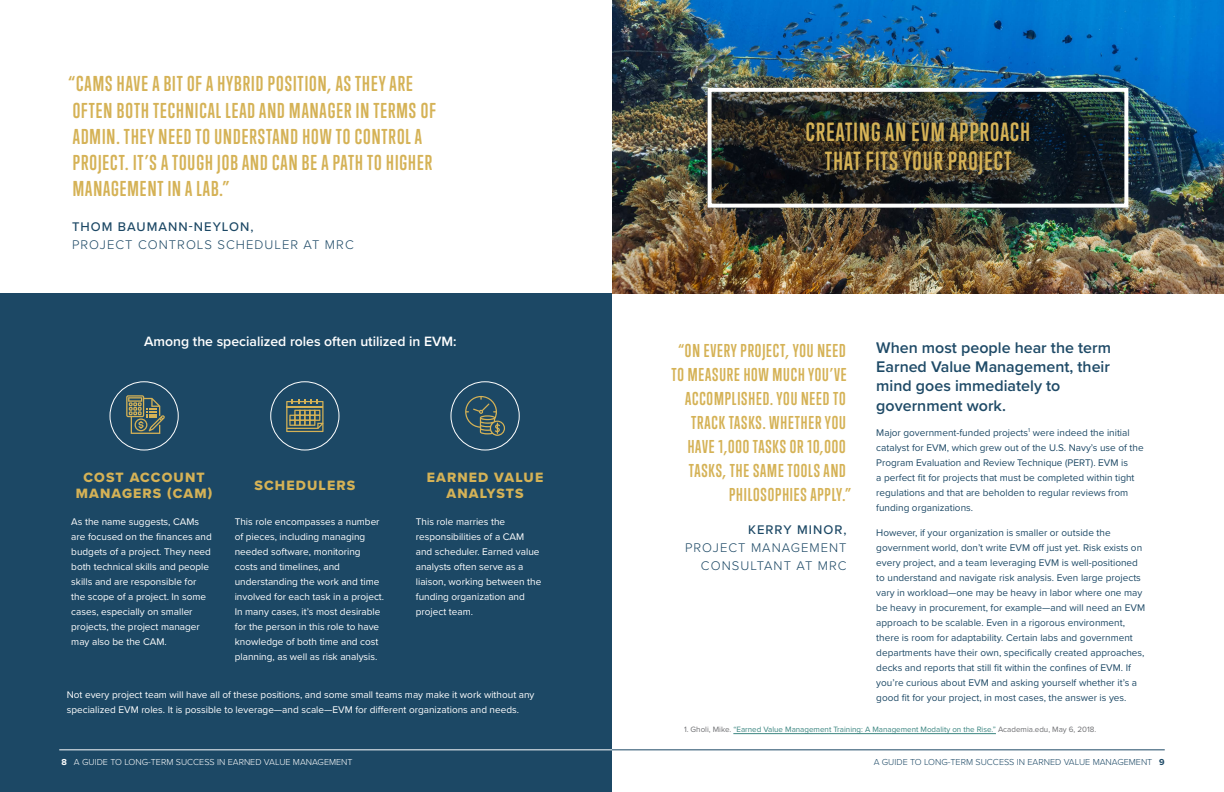
<style>
.page{position:relative;width:1224px;height:792px;background:#fff}
.page>*{position:absolute;margin:0;border:0;box-sizing:border-box;transform-origin:0 0}
.t1{font:700 24px/29px "Trump Soft Pro";letter-spacing:.05em;color:#d5b256;text-align:center}
.t2{font:700 19.7px/26.2px "Trump Soft Pro";letter-spacing:.05em;color:#d5b256}
.t3{font:700 17px "Trump Soft Pro";letter-spacing:.05em;color:#d5b256}
.t4{font:600 16px/19.2px "Proxima Nova";color:#1c4865}
.t5{font:14px/16px "Proxima Nova Extrabld";letter-spacing:.08em;color:#d5b256;text-align:center}
.t6{font:600 14px "Proxima Nova";color:#fff}
.t7{font:300 13px/18px "Proxima Nova";letter-spacing:.08em;color:#1c4865;text-align:right}
.t8{font:500 13px "Proxima Nova";letter-spacing:.08em;color:#1c4865}
.t9{font:10px/15px "Proxima Nova";color:#1c4865}
.t10{font:10px/15px "Proxima Nova";color:#fff}
.t11{font:300 9px "Proxima Nova";color:#fff}
.t12{font:300 9px "Proxima Nova";color:#1c4865}
.t13{font:8px "Proxima Nova";color:#39847f}
.s1{color:#6d6e71}
.s2{font-weight:700}
</style>
<div class="page">
<div style="left:0;top:293px;width:612px;height:499px;background:#1c4865"></div>
<svg style="left:465px;top:396px;width:40px;height:40px"></svg>
<div style="left:109px;top:381px;width:70px;height:70px;border:1px solid #fff;border-radius:50%"></div>
<div style="left:270px;top:381px;width:69px;height:70px;border:1px solid #fff;border-radius:50%"></div>
<div style="left:450px;top:381px;width:70px;height:70px;border:1px solid #fff;border-radius:50%"></div>
<hr style="left:612px;top:750px;width:553px;height:1px;background:#1c4865">
<hr style="left:59px;top:750px;width:553px;height:1px;background:#fff">
<img style="left:612px;top:0;width:612px;height:293px">
<hr style="left:733px;top:733px;width:263px;height:1px;background:#39847f">
<svg style="left:126px;top:395px;width:39px;height:39px"></svg>
<svg style="left:286px;top:399px;width:38px;height:33px"></svg>
<img style="left:713px;top:93px;width:410px;height:110px">
<div style="left:708px;top:88px;width:420px;height:120px;border:4px solid #fff"></div>
<h2 class="t2" style="left:68px;top:71px;width:369px">“CAMS HAVE A BIT OF A HYBRID POSITION, AS THEY ARE OFTEN BOTH TECHNICAL LEAD AND MANAGER IN TERMS OF ADMIN. THEY NEED TO UNDERSTAND HOW TO CONTROL A PROJECT. IT’S A TOUGH JOB AND CAN BE A PATH TO HIGHER MANAGEMENT IN A LAB.”</h2>
<h3 class="t8" style="left:72px;top:217px;width:183px">THOM BAUMANN-NEYLON,</h3>
<h3 class="t7" style="left:72px;top:235px;width:283px">PROJECT CONTROLS SCHEDULER AT MRC</h3>
<h3 class="t6" style="left:144px;top:331px;width:314px">Among the specialized roles often utilized in EVM:</h3>
<h3 class="t5" style="left:76px;top:469px;width:138px">COST ACCOUNT<br>MANAGERS (CAM)</h3>
<h3 class="t5" style="left:254px;top:477px;width:102px">SCHEDULERS</h3>
<h3 class="t5" style="left:427px;top:469px;width:118px">EARNED VALUE<br>ANALYSTS</h3>
<p class="t10" style="left:71px;top:513px;width:142px">As the name suggests, CAMs are focused on the finances and budgets of a project. They need both technical skills and people skills and are responsible for the scope of a project. In some cases, especially on smaller projects, the project manager may also be the CAM.</p>
<p class="t10" style="left:235px;top:513px;width:151px">This role encompasses a number of pieces, including managing needed software, monitoring costs and timelines, and understanding the work and time involved for each task in a project.<br>In many cases, it’s most desirable for the person in this role to have knowledge of both time and cost planning, as well as risk analysis.</p>
<p class="t10" style="left:416px;top:513px;width:127px">This role marries the responsibilities of a CAM and scheduler. Earned value analysts often serve as a liaison, working between the funding organization and project team.</p>
<p class="t10" style="left:67px;top:686px;width:469px">Not every project team will have all of these positions, and some small teams may make it work without any specialized EVM roles. It is possible to leverage—and scale—EVM for different organizations and needs.</p>
<h1 class="t1" style="left:806px;top:118px;width:226px">CREATING AN EVM APPROACH<br>THAT FITS YOUR PROJECT</h1>
<h3 class="t4" style="left:876px;top:338px;width:236px">When most people hear the term<br>Earned Value Management, their mind goes immediately to government work.</h3>
<p class="t9" style="left:876px;top:424px;width:269px">Major government-funded projects<sup>1</sup> were indeed the initial catalyst for EVM, which grew out of the U.S. Navy’s use of the Program Evaluation and Review Technique (PERT). EVM is<br>a perfect fit for projects that must be completed within tight regulations and that are beholden to regular reviews from funding organizations.</p>
<p class="t9" style="left:876px;top:524px;width:270px">However, if your organization is smaller or outside the government world, don’t write EVM off just yet. Risk exists on every project, and a team leveraging EVM is well-positioned to understand and navigate risk analysis. Even large projects vary in workload—one may be heavy in labor where one may be heavy in procurement, for example—and will need an EVM approach to be scalable. Even in a rigorous environment, there is room for adaptability. Certain labs and government departments have their own, specifically created approaches, decks and reports that still fit within the confines of EVM. If you’re curious about EVM and asking yourself whether it’s a good fit for your project, in most cases, the answer is yes.</p>
<p class="t13" style="left:684px;top:724px;width:414px"><span class="s1">1. Gholi, Mike.</span> “Earned Value Management Training: A Management Modality on the Rise.” <span class="s1">Academia.edu, May 6, 2018.</span></p>
<h3 class="t3" style="left:678px;top:340px;width:169px">“ON EVERY PROJECT, YOU NEED</h3>
<h3 class="t3" style="left:672px;top:364px;width:177px">TO MEASURE HOW MUCH YOU’VE</h3>
<h3 class="t3" style="left:685px;top:388px;width:162px">ACCOMPLISHED. YOU NEED TO</h3>
<h3 class="t3" style="left:691px;top:412px;width:156px">TRACK TASKS. WHETHER YOU</h3>
<h3 class="t3" style="left:688px;top:436px;width:159px">HAVE 1,000 TASKS OR 10,000</h3>
<h3 class="t3" style="left:689px;top:460px;width:158px">TASKS, THE SAME TOOLS AND</h3>
<h3 class="t3" style="left:729px;top:484px;width:123px">PHILOSOPHIES APPLY.”</h3>
<h3 class="t8" style="left:748px;top:520px;width:100px">KERRY MINOR,</h3>
<h3 class="t7" style="left:685px;top:538px;width:163px">PROJECT MANAGEMENT<br>CONSULTANT AT MRC</h3>
<p class="t11" style="left:62px;top:755px;width:293px"><span class="s2">8</span> A GUIDE TO LONG-TERM SUCCESS IN EARNED VALUE MANAGEMENT</p>
<p class="t12" style="left:874px;top:755px;width:293px">A GUIDE TO LONG-TERM SUCCESS IN EARNED VALUE MANAGEMENT <span class="s2">9</span></p>
</div>
